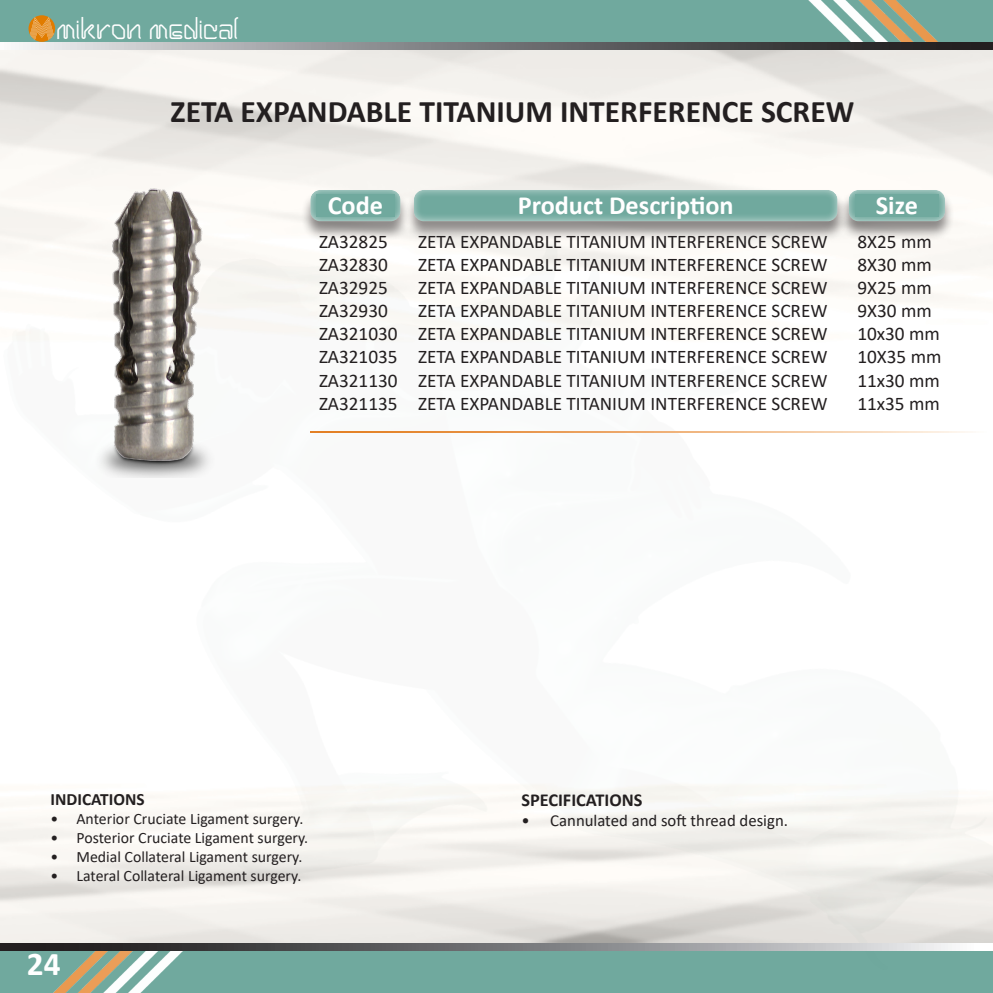
<style>
.page{position:relative;width:993px;height:993px;background:#fff}
.page>*{position:absolute;margin:0;border:0;box-sizing:border-box;transform-origin:0 0}
.t1{font:700 33.25px "Calibri";color:#fff}
.t2{font:700 31.5px "Calibri";color:#231f20}
.t3{font:29.4px "Hairpin";color:#fff}
.t4{font:700 26.25px "Calibri";color:#fff}
.t5{font:19.25px "Calibri";color:#231f20}
.t6{font:700 18.2px "Calibri";color:#231f20}
.t7{font:700 17.32px "Calibri";color:#231f20}
.t8{font:16.8px "Calibri";color:#231f20}
.t9{font:15.75px "Calibri";color:#231f20}
</style>
<div class="page">
<div style="left:0;top:0;width:992px;height:50px;background:#70a99e"></div>
<img style="left:808px;top:0;width:92px;height:4px">
<img style="left:0;top:4px;width:992px;height:988px">
<svg style="left:0;top:943px;width:992px;height:6px"></svg>
<div style="left:300px;top:190px;width:109px;height:50px;background:#231f20;opacity:.5"></div>
<div style="left:310px;top:187px;width:92px;height:35px;background:#fff;opacity:.75"></div>
<div style="left:316px;top:194px;width:78px;height:22px;background:#70a99e"></div>
<div style="left:838px;top:190px;width:116px;height:51px;background:#231f20;opacity:.5"></div>
<div style="left:847px;top:181px;width:100px;height:41px;background:#fff;opacity:.75"></div>
<div style="left:854px;top:194px;width:84px;height:22px;background:#70a99e"></div>
<div style="left:404px;top:190px;width:442px;height:50px;background:#231f20;opacity:.5"></div>
<div style="left:413px;top:187px;width:427px;height:35px;background:#fff;opacity:.75"></div>
<img style="left:86px;top:176px;width:134px;height:301px">
<svg style="left:310px;top:431px;width:678px;height:1px"></svg>
<h3 class="t3" style="left:56px;top:14px;width:183px">mikron medical</h3>
<p class="t2" style="left:170px;top:89px;width:685px">ZETA EXPANDABLE TITANIUM INTERFERENCE SCREW</p>
<p class="t4" style="left:327px;top:187px;width:57px">Code</p>
<p class="t4" style="left:517px;top:187px;width:217px">Product Description</p>
<p class="t4" style="left:875px;top:187px;width:44px">Size</p>
<p class="t5" style="left:857px;top:228px;width:76px">8X25 mm</p>
<p class="t5" style="left:857px;top:251px;width:76px">8X30 mm</p>
<p class="t5" style="left:857px;top:274px;width:76px">9X25 mm</p>
<p class="t5" style="left:857px;top:297px;width:76px">9X30 mm</p>
<p class="t5" style="left:857px;top:320px;width:84px">10x30 mm</p>
<p class="t5" style="left:857px;top:343px;width:86px">10X35 mm</p>
<p class="t5" style="left:857px;top:366px;width:84px">11x30 mm</p>
<p class="t5" style="left:857px;top:390px;width:84px">11x35 mm</p>
<p class="t5" style="left:319px;top:228px;width:70px">ZA32825</p>
<p class="t5" style="left:319px;top:251px;width:70px">ZA32830</p>
<p class="t5" style="left:319px;top:274px;width:70px">ZA32925</p>
<p class="t5" style="left:319px;top:297px;width:70px">ZA32930</p>
<p class="t5" style="left:319px;top:320px;width:80px">ZA321030</p>
<p class="t5" style="left:319px;top:343px;width:80px">ZA321035</p>
<p class="t5" style="left:319px;top:366px;width:80px">ZA321130</p>
<p class="t5" style="left:319px;top:390px;width:80px">ZA321135</p>
<p class="t5" style="left:418px;top:228px;width:411px">ZETA EXPANDABLE TITANIUM INTERFERENCE SCREW</p>
<p class="t5" style="left:418px;top:251px;width:411px">ZETA EXPANDABLE TITANIUM INTERFERENCE SCREW</p>
<p class="t5" style="left:418px;top:274px;width:411px">ZETA EXPANDABLE TITANIUM INTERFERENCE SCREW</p>
<p class="t5" style="left:418px;top:297px;width:411px">ZETA EXPANDABLE TITANIUM INTERFERENCE SCREW</p>
<p class="t5" style="left:418px;top:320px;width:411px">ZETA EXPANDABLE TITANIUM INTERFERENCE SCREW</p>
<p class="t5" style="left:418px;top:343px;width:411px">ZETA EXPANDABLE TITANIUM INTERFERENCE SCREW</p>
<p class="t5" style="left:418px;top:366px;width:411px">ZETA EXPANDABLE TITANIUM INTERFERENCE SCREW</p>
<p class="t5" style="left:418px;top:390px;width:411px">ZETA EXPANDABLE TITANIUM INTERFERENCE SCREW</p>
<p class="t7" style="left:51px;top:786px;width:96px">INDICATIONS</p>
<p class="t9" style="left:51px;top:807px;width:254px">• Anterior Cruciate Ligament surgery.</p>
<p class="t9" style="left:51px;top:826px;width:259px">• Posterior Cruciate Ligament surgery.</p>
<p class="t9" style="left:51px;top:845px;width:253px">• Medial Collateral Ligament surgery.</p>
<p class="t9" style="left:51px;top:864px;width:252px">• Lateral Collateral Ligament surgery.</p>
<h1 class="t1" style="left:27px;top:940px;width:35px">24</h1>
<p class="t6" style="left:521px;top:786px;width:123px">SPECIFICATIONS</p>
<p class="t8" style="left:521px;top:808px;width:268px">• Cannulated and soft thread design.</p>
</div>
